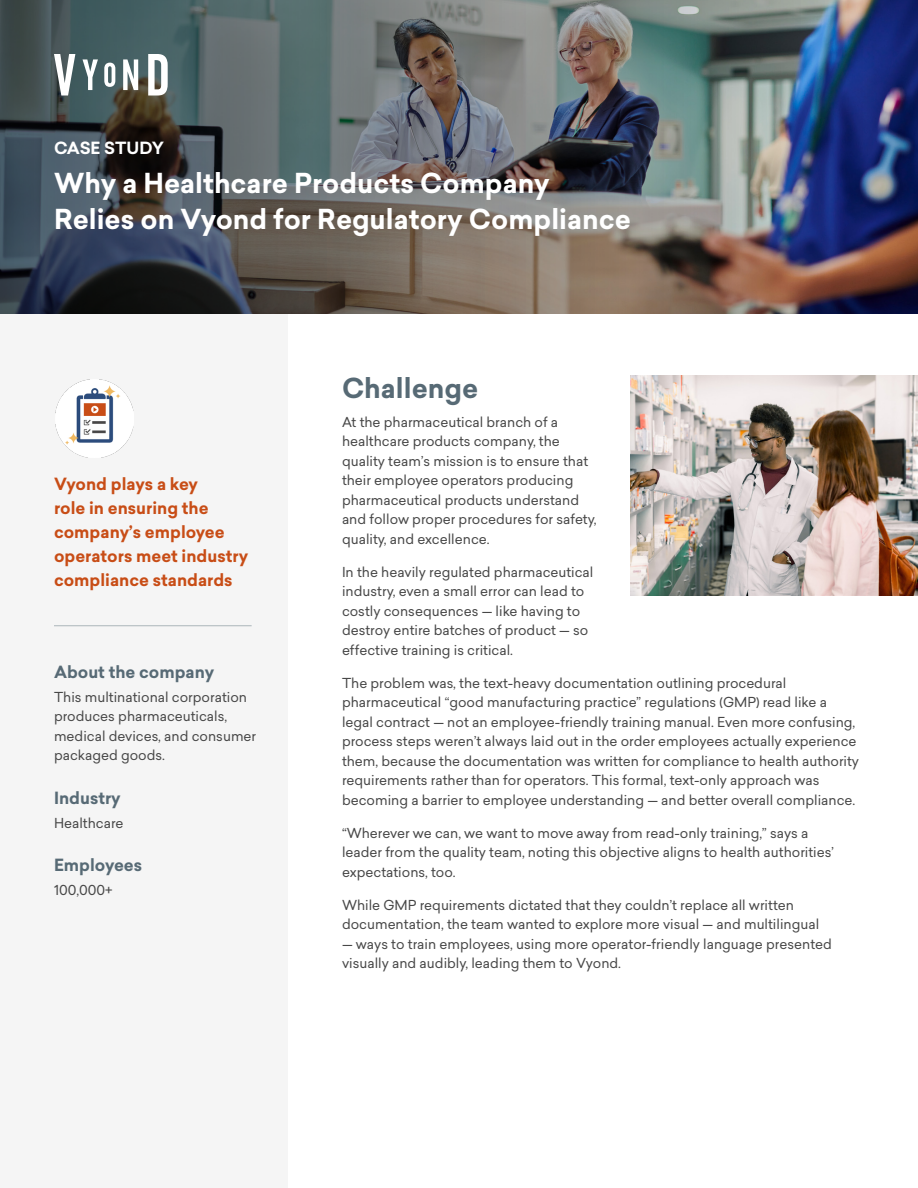
<style>
.page{position:relative;width:918px;height:1188px;background:#fff}
.page>*{position:absolute;margin:0;border:0;box-sizing:border-box;transform-origin:0 0}
.t1{font:700 27px/36px "Sailec";color:#fff}
.t2{font:700 27px "Sailec";color:#576a75}
.t3{font:700 16.5px/24px "Sailec";color:#c84d16}
.Small_Body_Copy{font:700 16.5px "Sailec";color:#576a75}
.t4{font:700 16.5px "Sailec";color:#fff}
.Body{font:13.5px/19.5px "Sailec";color:#474747}
.Small_Body_Copy-2{font:13.5px "Sailec";color:#474747}
</style>
<div class="page">
<div style="left:0;top:314px;width:288px;height:874px;background:#f5f5f5"></div>
<img style="left:0;top:0;width:918px;height:314px">
<svg style="left:54px;top:54px;width:21px;height:42px"></svg>
<svg style="left:83px;top:59px;width:15px;height:31px"></svg>
<svg style="left:104px;top:63px;width:11px;height:24px"></svg>
<svg style="left:123px;top:59px;width:15px;height:31px"></svg>
<svg style="left:148px;top:54px;width:20px;height:42px"></svg>
<img style="left:630px;top:375px;width:288px;height:221px">
<hr style="left:54px;top:625px;width:198px;height:1px;background:#abb5ba">
<img style="left:55px;top:379px;width:79px;height:79px">
<h4 class="t4" style="left:54px;top:136px;width:112px">CASE STUDY</h4>
<h2 class="t1" style="left:54px;top:165px;width:578px">Why a Healthcare Products Company<br>Relies on Vyond for Regulatory Compliance</h2>
<h4 class="t3" style="left:54px;top:472px;width:196px">Vyond plays a key<br>role in ensuring the company’s employee operators meet industry compliance standards</h4>
<h4 class="Small_Body_Copy" style="left:54px;top:660px;width:162px">About the company</h4>
<h4 class="Body" style="left:54px;top:687px;width:204px">This multinational corporation produces pharmaceuticals, medical devices, and consumer packaged goods.</h4>
<h4 class="Small_Body_Copy" style="left:54px;top:786px;width:68px">Industry</h4>
<p class="Small_Body_Copy-2" style="left:54px;top:813px;width:71px">Healthcare</p>
<p class="Small_Body_Copy" style="left:54px;top:854px;width:90px">Employees</p>
<p class="Small_Body_Copy-2" style="left:54px;top:881px;width:60px">100,000+</p>
<h2 class="t2" style="left:342px;top:369px;width:138px">Challenge</h2>
<p class="Body" style="left:342px;top:412px;width:256px">At the pharmaceutical branch of a healthcare products company, the quality team’s mission is to ensure that their employee operators producing pharmaceutical products understand and follow proper procedures for safety, quality, and excellence.</p>
<p class="Body" style="left:342px;top:562px;width:253px">In the heavily regulated pharmaceutical industry, even a small error can lead to costly consequences — like having to destroy entire batches of product — so effective training is critical.</p>
<p class="Body" style="left:342px;top:673px;width:519px">The problem was, the text-heavy documentation outlining procedural pharmaceutical “good manufacturing practice” regulations (GMP) read like a legal contract — not an employee-friendly training manual. Even more confusing, process steps weren’t always laid out in the order employees actually experience them, because the documentation was written for compliance to health authority requirements rather than for operators. This formal, text-only approach was becoming a barrier to employee understanding — and better overall compliance.</p>
<p class="Body" style="left:342px;top:823px;width:494px">“Wherever we can, we want to move away from read-only training,” says a leader from the quality team, noting this objective aligns to health authorities’ expectations, too.</p>
<p class="Body" style="left:342px;top:895px;width:479px">While GMP requirements dictated that they couldn’t replace all written documentation, the team wanted to explore more visual — and multilingual</p>
<p class="Body" style="left:342px;top:934px;width:491px">— ways to train employees, using more operator-friendly language presented visually and audibly, leading them to Vyond.</p>
</div>
